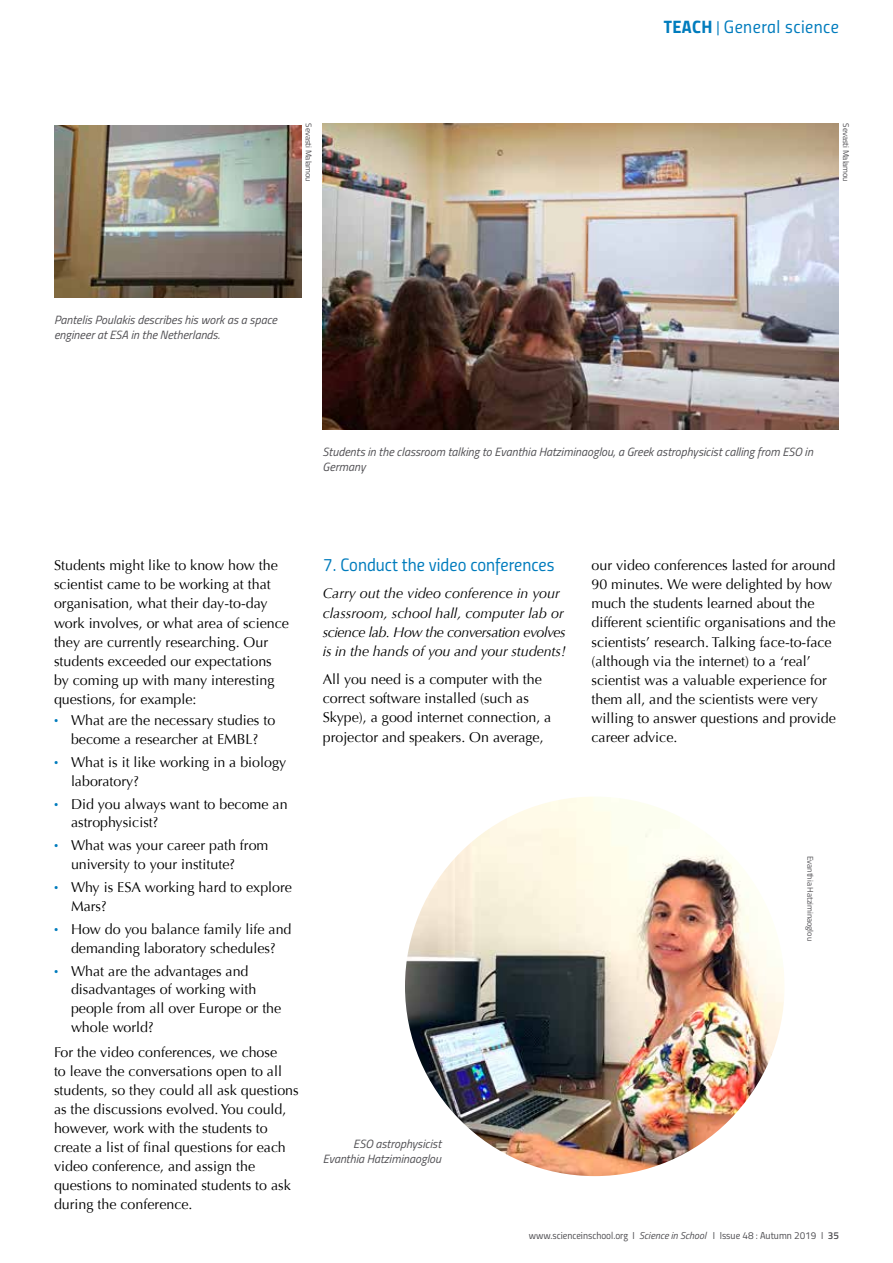
<style>
.page{position:relative;width:893px;height:1263px;background:#fff}
.page>*{position:absolute;margin:0;border:0;box-sizing:border-box;transform-origin:0 0}
.t1{font:18px "Titillium Regular Upright";color:#007cbd}
.t2{font:18px "Titillium Regular Upright";letter-spacing:.025em;color:#007cbd}
.t3{font:14.25px/19px "Optima";color:#000}
.t4{font:italic 14.25px/19.2px "Optima";letter-spacing:-.01em;color:#000}
.t5{font:italic 12px/15px "Titillium Web";color:#504f53}
.t6{font:10.05px "Titillium Regular Upright";color:#504f53}
.t7{font:8.25px "Titillium Web";letter-spacing:-.01em;color:#504f53}
.s1{font-family:"Titillium Bold Upright"}
.s2{font-size:15px}
.s3{font-weight:900;color:#007cbd}
.s4{font-family:"Titillium Web";font-style:italic}
.s5{font-family:"Titillium Semibold Upright"}
</style>
<div class="page">
<img style="left:323px;top:123px;width:516px;height:306px">
<img style="left:54px;top:125px;width:247px;height:173px">
<img style="left:405px;top:796px;width:379px;height:380px;border-radius:190px">
<p class="t7" style="left:315px;top:123px;width:60px;rotate:90deg">Sevasti Malamou</p>
<p class="t2" style="left:664px;top:14px;width:177px"><span class="s1">TEACH</span> <span class="s2">|</span> General science</p>
<p class="t7" style="left:852px;top:123px;width:60px;rotate:90deg">Sevasti Malamou</p>
<p class="t5" style="left:54px;top:312px;width:224px">Pantelis Poulakis describes his work as a space engineer at ESA in the Netherlands.</p>
<p class="t5" style="left:323px;top:444px;width:492px">Students in the classroom talking to Evanthia Hatziminaoglou, a Greek astrophysicist calling from ESO in<br>Germany</p>
<p class="t3" style="left:54px;top:556px;width:236px">Students might like to know how the scientist came to be working at that organisation, what their day-to-day work involves, or what area of science they are currently researching. Our students exceeded our expectations by coming up with many interesting questions, for example:</p>
<p class="t3" style="left:54px;top:711px;width:223px;text-align:center"><span class="s3">·</span> What are the necessary studies to become a researcher at EMBL?</p>
<p class="t3" style="left:71px;top:753px;width:217px;text-indent:-17px"><span class="s3">·</span> What is it like working in a biology laboratory?</p>
<p class="t3" style="left:71px;top:794px;width:218px;text-indent:-17px"><span class="s3">·</span> Did you always want to become an astrophysicist?</p>
<p class="t3" style="left:71px;top:836px;width:199px;text-indent:-17px"><span class="s3">·</span> What was your career path from university to your institute?</p>
<p class="t3" style="left:71px;top:878px;width:223px;text-indent:-17px"><span class="s3">·</span> Why is ESA working hard to explore<br>Mars?</p>
<p class="t3" style="left:54px;top:920px;width:239px;text-align:center"><span class="s3">·</span> How do you balance family life and demanding laboratory schedules?</p>
<p class="t3" style="left:71px;top:961px;width:212px;text-indent:-17px"><span class="s3">·</span> What are the advantages and disadvantages of working with people from all over Europe or the whole world?</p>
<p class="t3" style="left:54px;top:1043px;width:246px">For the video conferences, we chose<br>to leave the conversations open to all students, so they could all ask questions as the discussions evolved. You could, however, work with the students to create a list of final questions for each video conference, and assign the questions to nominated students to ask during the conference.</p>
<p class="t1" style="left:323px;top:551px;width:233px">7. Conduct the video conferences</p>
<p class="t4" style="left:323px;top:584px;width:245px">Carry out the video conference in your classroom, school hall, computer lab or science lab. How the conversation evolves is in the hands of you and your students!</p>
<p class="t3" style="left:323px;top:670px;width:230px">All you need is a computer with the correct software installed (such as Skype), a good internet connection, a projector and speakers. On average,</p>
<p class="t3" style="left:591px;top:556px;width:246px">our video conferences lasted for around 90 minutes. We were delighted by how much the students learned about the different scientific organisations and the scientists’ research. Talking face-to-face (although via the internet) to a ‘real’ scientist was a valuable experience for them all, and the scientists were very willing to answer questions and provide career advice.</p>
<p class="t7" style="left:816px;top:856px;width:86px;rotate:90deg">Evanthia Hatziminaoglou</p>
<p class="t5" style="left:323px;top:1136px;width:120px;text-align:right">ESO astrophysicist<br>Evanthia Hatziminaoglou</p>
<p class="t6" style="left:529px;top:1228px;width:312px">www.scienceinschool.org I <span class="s4">Science in School</span> I Issue 48 : Autumn 2019 I <span class="s5">35</span></p>
</div>
